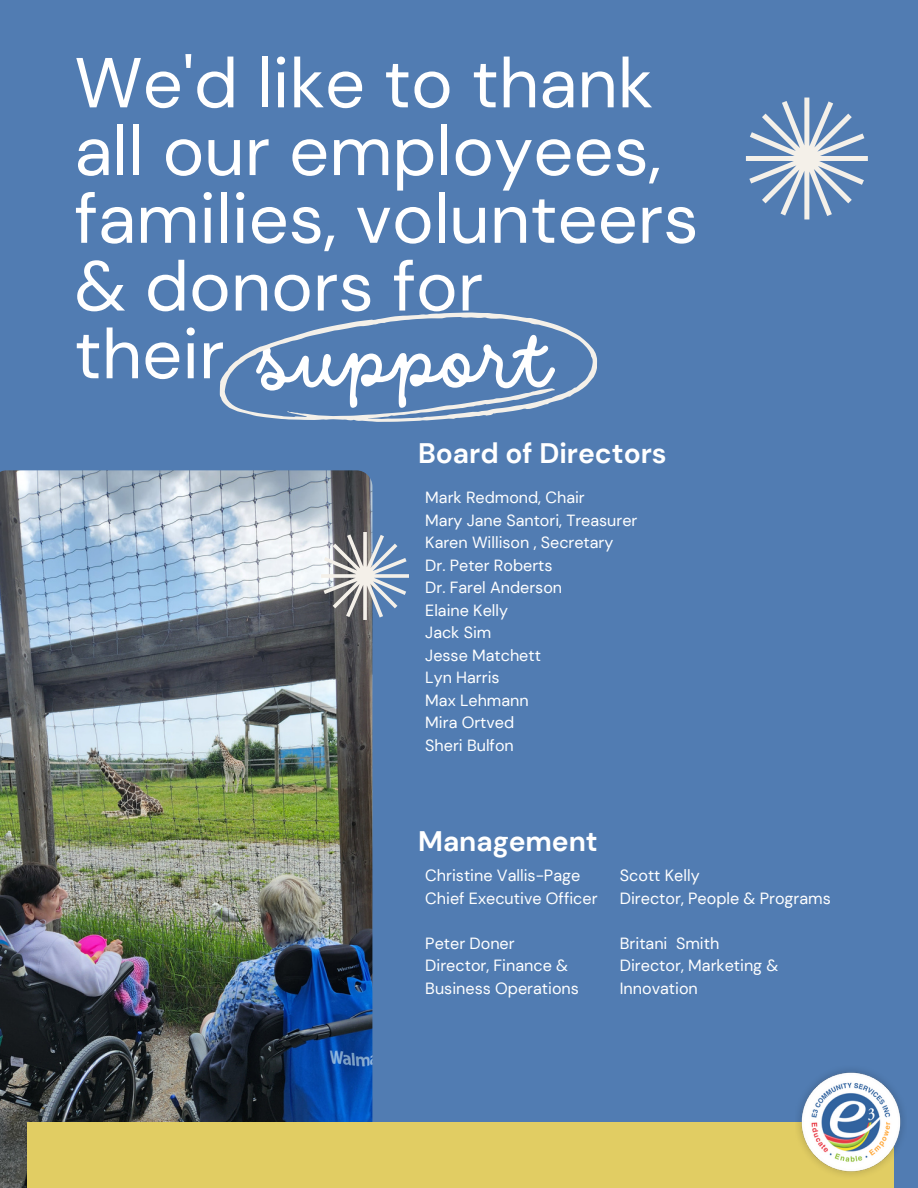
<style>
.page{position:relative;width:918px;height:1188px;background:#517cb2}
.page>*{position:absolute;margin:0;border:0;box-sizing:border-box;transform-origin:0 0}
.t1{font:78.9px "DO Script Regular";color:#fff}
.t2{font:70.5px/67.8px "DM Sans";color:#fff}
.t3{font:700 28.2px "DM Sans";color:#fff}
.t4{font:16.2px/22.5px "DM Sans";color:#fff}
</style>
<div class="page">
<svg style="left:219px;top:312px;width:378px;height:110px"></svg>
<svg style="left:746px;top:98px;width:121px;height:121px"></svg>
<img style="left:0;top:470px;width:372px;height:718px">
<div style="left:27px;top:1122px;width:866px;height:66px;background:#e1cd63"></div>
<svg style="left:321px;top:532px;width:88px;height:88px"></svg>
<img style="left:798px;top:1070px;width:105px;height:109px">
<p class="t2" style="left:74px;top:49px;width:626px">We'd like to thank all our employees, families, volunteers &amp; donors for</p>
<p class="t2" style="left:74px;top:320px;width:152px">their</p>
<p class="t1" style="left:259px;top:316px;width:295px">support</p>
<p class="t3" style="left:418px;top:435px;width:250px">Board of Directors</p>
<p class="t4" style="left:425px;top:487px;width:161px">Mark Redmond, Chair</p>
<p class="t4" style="left:425px;top:509px;width:214px">Mary Jane Santori, Treasurer</p>
<p class="t4" style="left:425px;top:532px;width:190px">Karen Willison , Secretary</p>
<p class="t4" style="left:425px;top:554px;width:129px">Dr. Peter Roberts</p>
<p class="t4" style="left:425px;top:577px;width:138px">Dr. Farel Anderson</p>
<p class="t4" style="left:425px;top:599px;width:84px">Elaine Kelly</p>
<p class="t4" style="left:425px;top:622px;width:68px">Jack Sim</p>
<p class="t4" style="left:425px;top:644px;width:117px">Jesse Matchett</p>
<p class="t4" style="left:425px;top:667px;width:76px">Lyn Harris</p>
<p class="t4" style="left:425px;top:689px;width:105px">Max Lehmann</p>
<p class="t4" style="left:425px;top:712px;width:90px">Mira Ortved</p>
<p class="t4" style="left:425px;top:734px;width:90px">Sheri Bulfon</p>
<p class="t3" style="left:418px;top:823px;width:181px">Management</p>
<p class="t4" style="left:425px;top:864px;width:156px">Christine Vallis-Page</p>
<p class="t4" style="left:425px;top:887px;width:174px">Chief Executive Officer</p>
<p class="t4" style="left:425px;top:932px;width:91px">Peter Doner</p>
<p class="t4" style="left:425px;top:954px;width:155px">Director, Finance &amp;<br>Business Operations</p>
<p class="t4" style="left:620px;top:865px;width:81px">Scott Kelly</p>
<p class="t4" style="left:620px;top:887px;width:212px">Director, People &amp; Programs</p>
<p class="t4" style="left:620px;top:932px;width:101px">Britani Smith</p>
<p class="t4" style="left:620px;top:955px;width:160px">Director, Marketing &amp;<br>Innovation</p>
</div>
